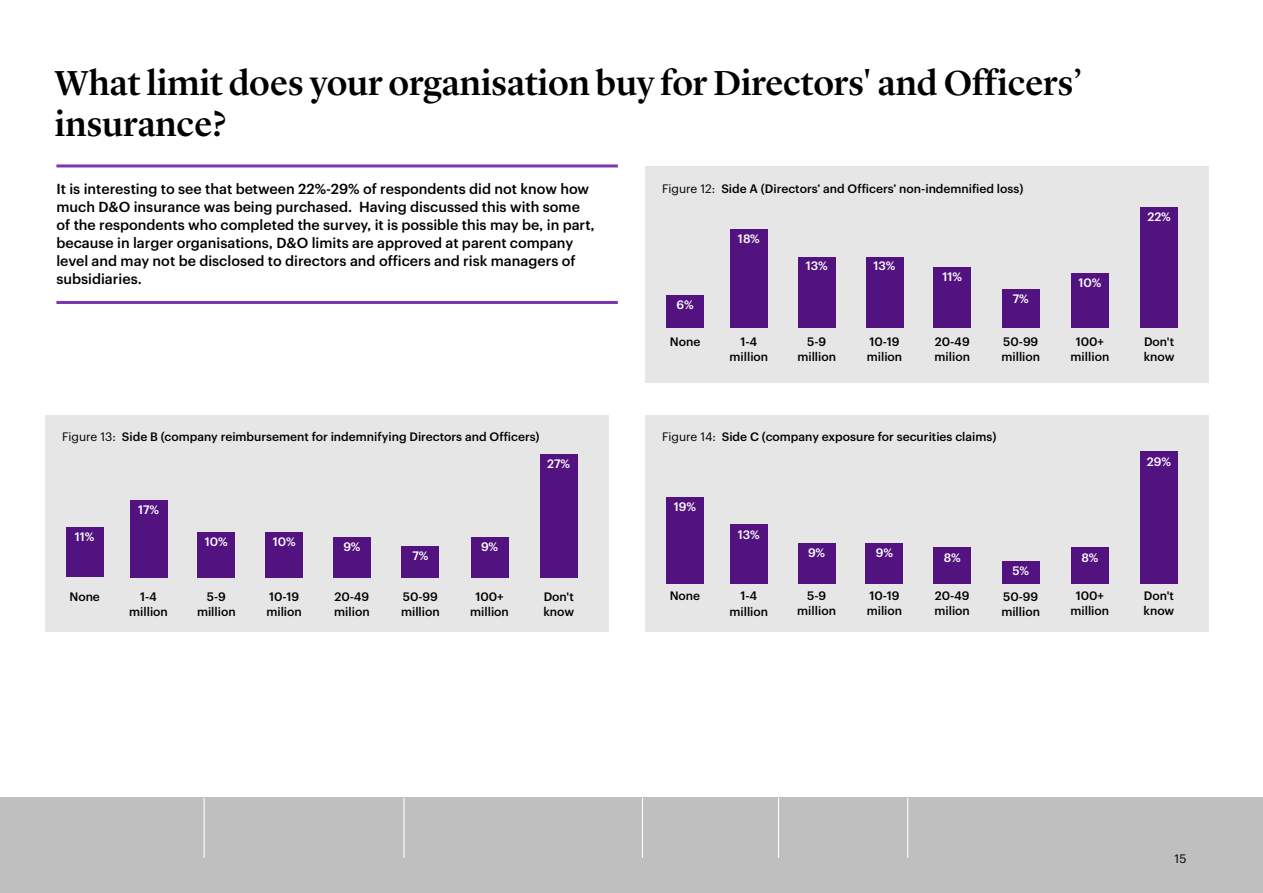
<style>
.page{position:relative;width:1263px;height:893px;background:#fff}
.page>*{position:absolute;margin:0;border:0;box-sizing:border-box;transform-origin:0 0}
.t1{font:500 36px/40.5px "Lyon Display";color:#000}
.t2{font:500 14.25px/18px "Graphik";color:#000}
.t3{font:500 12px/15px "Graphik";color:#000}
.t4{font:500 12px "Graphik";color:#fff}
.t5{font:12px "Graphik";color:#000}
.s1{font-weight:400}
</style>
<div class="page">
<div style="left:0;top:797px;width:1263px;height:96px;background:#bfbfbf"></div>
<hr style="left:204px;top:797px;width:1px;height:61px;background:#fff">
<hr style="left:403px;top:797px;width:1px;height:61px;background:#fff">
<hr style="left:642px;top:797px;width:1px;height:61px;background:#fff">
<hr style="left:778px;top:797px;width:1px;height:61px;background:#fff">
<hr style="left:907px;top:797px;width:1px;height:61px;background:#fff">
<div style="left:645px;top:167px;width:563px;height:216px;background:#e6e6e6"></div>
<div style="left:666px;top:295px;width:38px;height:32px;background:#521380"></div>
<div style="left:730px;top:229px;width:38px;height:98px;background:#521380"></div>
<div style="left:798px;top:256px;width:38px;height:71px;background:#521380"></div>
<div style="left:866px;top:256px;width:37px;height:71px;background:#521380"></div>
<div style="left:933px;top:267px;width:38px;height:60px;background:#521380"></div>
<div style="left:1002px;top:289px;width:38px;height:38px;background:#521380"></div>
<div style="left:1071px;top:273px;width:38px;height:54px;background:#521380"></div>
<div style="left:1140px;top:207px;width:38px;height:120px;background:#521380"></div>
<div style="left:645px;top:415px;width:563px;height:216px;background:#e6e6e6"></div>
<div style="left:666px;top:497px;width:38px;height:87px;background:#521380"></div>
<div style="left:730px;top:525px;width:38px;height:59px;background:#521380"></div>
<div style="left:798px;top:543px;width:37px;height:41px;background:#521380"></div>
<div style="left:865px;top:543px;width:38px;height:41px;background:#521380"></div>
<div style="left:933px;top:548px;width:38px;height:36px;background:#521380"></div>
<div style="left:1140px;top:452px;width:38px;height:132px;background:#521380"></div>
<div style="left:1002px;top:561px;width:37px;height:23px;background:#521380"></div>
<div style="left:1071px;top:548px;width:38px;height:36px;background:#521380"></div>
<div style="left:45px;top:415px;width:563px;height:216px;background:#e6e6e6"></div>
<div style="left:130px;top:500px;width:37px;height:77px;background:#521380"></div>
<div style="left:197px;top:532px;width:38px;height:45px;background:#521380"></div>
<div style="left:265px;top:532px;width:38px;height:45px;background:#521380"></div>
<div style="left:333px;top:537px;width:38px;height:40px;background:#521380"></div>
<div style="left:540px;top:454px;width:38px;height:123px;background:#521380"></div>
<div style="left:402px;top:546px;width:37px;height:31px;background:#521380"></div>
<div style="left:471px;top:537px;width:37px;height:40px;background:#521380"></div>
<div style="left:66px;top:527px;width:38px;height:50px;background:#521380"></div>
<hr style="left:56px;top:164px;width:562px;height:3px;background:#7f35b2">
<hr style="left:56px;top:301px;width:562px;height:3px;background:#7f35b2">
<h1 class="t1" style="left:55px;top:60px;width:1029px">What limit does your organisation buy for Directors' and Officers’ insurance?</h1>
<p class="t2" style="left:56px;top:179px;width:540px">It is interesting to see that between 22%-29% of respondents did not know how much D&amp;O insurance was being purchased. Having discussed this with some of the respondents who completed the survey, it is possible this may be, in part, because in larger organisations, D&amp;O limits are approved at parent company level and may not be disclosed to directors and officers and risk managers of subsidiaries.</p>
<p class="t3" style="left:662px;top:180px;width:363px"><span class="s1">Figure 12:</span> Side A (Directors’ and Officers’ non-indemnified loss)</p>
<p class="t4" style="left:738px;top:230px;width:23px">18%</p>
<p class="t4" style="left:806px;top:257px;width:23px">13%</p>
<p class="t4" style="left:873px;top:257px;width:23px">13%</p>
<p class="t4" style="left:942px;top:268px;width:21px">11%</p>
<p class="t4" style="left:1078px;top:273px;width:25px">10%</p>
<p class="t4" style="left:676px;top:295px;width:19px">6%</p>
<p class="t3" style="left:670px;top:333px;width:32px">None</p>
<p class="t3" style="left:730px;top:333px;width:40px;text-align:center">1-4 million</p>
<p class="t3" style="left:797px;top:333px;width:40px;text-align:center">5-9 million</p>
<p class="t3" style="left:867px;top:333px;width:37px">10-19 milion</p>
<p class="t3" style="left:935px;top:333px;width:37px">20-49 milion</p>
<p class="t4" style="left:1013px;top:290px;width:18px">7%</p>
<p class="t3" style="left:1001px;top:333px;width:40px">50-99 million</p>
<p class="t3" style="left:1071px;top:333px;width:40px;text-align:center">100+ million</p>
<p class="t3" style="left:62px;top:429px;width:479px"><span class="s1">Figure 13:</span> Side B (company reimbursement for indemnifying Directors and Officers)</p>
<p class="t3" style="left:662px;top:429px;width:336px"><span class="s1">Figure 14:</span> Side C (company exposure for securities claims)</p>
<p class="t4" style="left:547px;top:455px;width:24px">27%</p>
<p class="t4" style="left:138px;top:501px;width:23px">17%</p>
<p class="t4" style="left:674px;top:498px;width:24px">19%</p>
<p class="t4" style="left:75px;top:528px;width:21px">11%</p>
<p class="t3" style="left:69px;top:588px;width:32px">None</p>
<p class="t3" style="left:129px;top:588px;width:40px;text-align:center">1-4 million</p>
<p class="t4" style="left:205px;top:533px;width:25px">10%</p>
<p class="t3" style="left:197px;top:588px;width:40px;text-align:center">5-9 million</p>
<p class="t4" style="left:273px;top:533px;width:25px">10%</p>
<p class="t3" style="left:266px;top:588px;width:37px">10-19 milion</p>
<p class="t4" style="left:343px;top:537px;width:19px">9%</p>
<p class="t3" style="left:334px;top:588px;width:37px">20-49 milion</p>
<p class="t4" style="left:412px;top:546px;width:18px">7%</p>
<p class="t3" style="left:401px;top:588px;width:40px">50-99 million</p>
<p class="t4" style="left:481px;top:537px;width:19px">9%</p>
<p class="t3" style="left:470px;top:588px;width:40px;text-align:center">100+ million</p>
<p class="t3" style="left:543px;top:588px;width:32px">Don't know</p>
<p class="t3" style="left:670px;top:588px;width:32px">None</p>
<p class="t4" style="left:738px;top:525px;width:23px">13%</p>
<p class="t3" style="left:729px;top:588px;width:40px;text-align:center">1-4 million</p>
<p class="t4" style="left:808px;top:544px;width:19px">9%</p>
<p class="t3" style="left:797px;top:588px;width:40px;text-align:center">5-9 million</p>
<p class="t4" style="left:876px;top:544px;width:19px">9%</p>
<p class="t3" style="left:867px;top:588px;width:37px">10-19 milion</p>
<p class="t4" style="left:944px;top:548px;width:18px">8%</p>
<p class="t3" style="left:934px;top:588px;width:37px">20-49 milion</p>
<p class="t4" style="left:1012px;top:562px;width:18px">5%</p>
<p class="t3" style="left:1001px;top:588px;width:40px">50-99 million</p>
<p class="t4" style="left:1081px;top:548px;width:18px">8%</p>
<p class="t3" style="left:1070px;top:588px;width:40px;text-align:center">100+ million</p>
<p class="t4" style="left:1147px;top:208px;width:25px">22%</p>
<p class="t3" style="left:1144px;top:333px;width:32px">Don't know</p>
<p class="t4" style="left:1147px;top:452px;width:26px">29%</p>
<p class="t3" style="left:1143px;top:588px;width:32px">Don't know</p>
<p class="t5" style="left:1174px;top:849px;width:13px">15</p>
</div>
